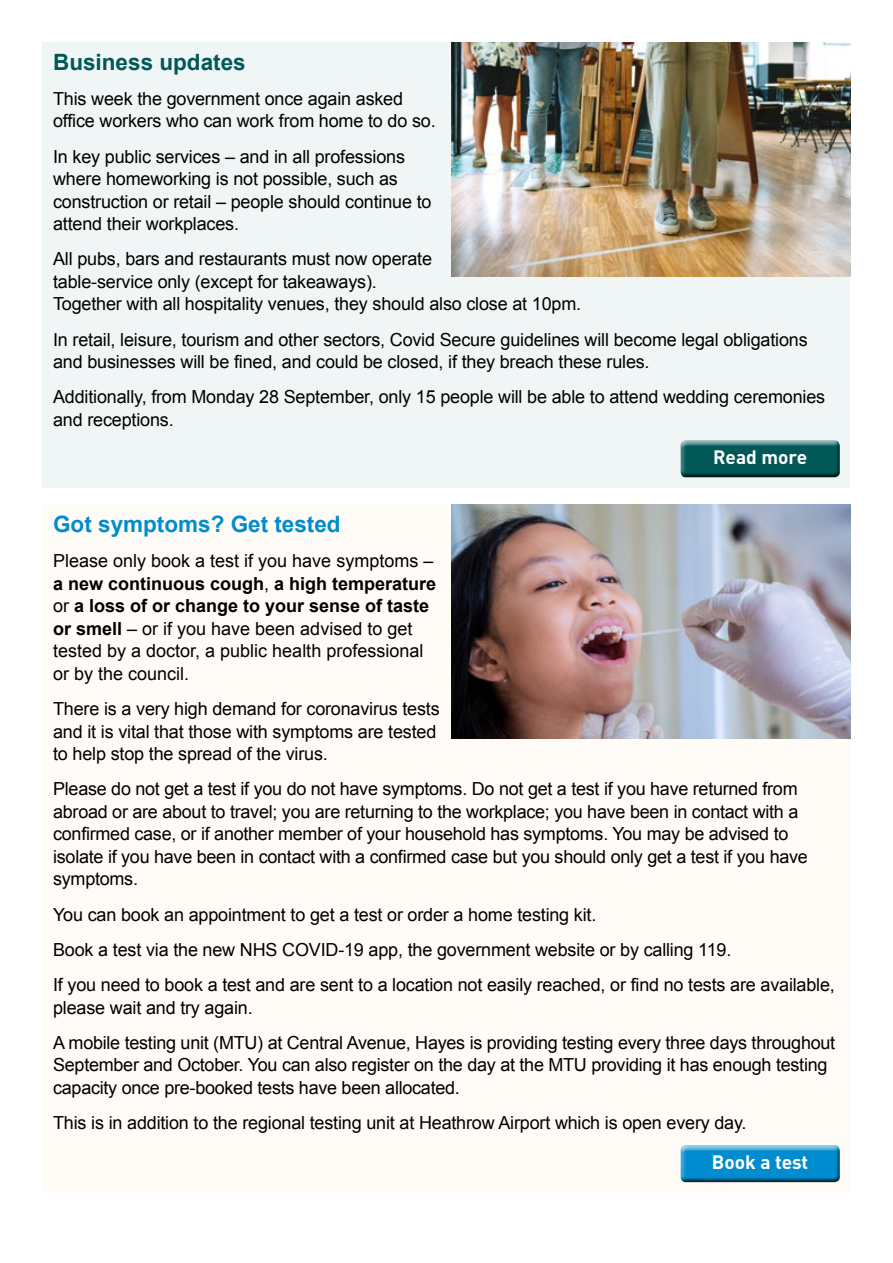
<style>
.page{position:relative;width:893px;height:1263px;background:#fff}
.page>*{position:absolute;margin:0;border:0;box-sizing:border-box;transform-origin:0 0}
.t1{font:700 22.5px "Arial";color:#008cce}
.t2{font:700 22.5px "Arial";color:#005957}
.t3{font:700 19.2px "DINOT";color:#fff}
.t4{font:18px/22.5px "Arial";letter-spacing:-.01em;color:#000}
.s1{font-weight:700}
</style>
<div class="page">
<div style="left:43px;top:43px;width:807px;height:445px;background:#f0f6f6"></div>
<div style="left:677px;top:439px;width:168px;height:40px;background:#000;opacity:.75"></div>
<img style="left:452px;top:43px;width:398px;height:233px">
<div style="left:43px;top:505px;width:807px;height:688px;background:#fffcf7"></div>
<div style="left:677px;top:1144px;width:168px;height:39px;background:#000;opacity:.75"></div>
<img style="left:452px;top:505px;width:398px;height:234px">
<p class="t2" style="left:53px;top:47px;width:194px">Business updates</p>
<p class="t4" style="left:53px;top:87px;width:384px">This week the government once again asked office workers who can work from home to do so.</p>
<p class="t4" style="left:53px;top:145px;width:380px">In key public services – and in all professions where homeworking is not possible, such as construction or retail – people should continue to attend their workplaces.</p>
<p class="t4" style="left:53px;top:248px;width:530px">All pubs, bars and restaurants must now operate<br>table-service only (except for takeaways).<br>Together with all hospitality venues, they should also close at 10pm.</p>
<p class="t4" style="left:53px;top:328px;width:756px">In retail, leisure, tourism and other sectors, Covid Secure guidelines will become legal obligations and businesses will be fined, and could be closed, if they breach these rules.</p>
<p class="t4" style="left:53px;top:386px;width:773px">Additionally, from Monday 28 September, only 15 people will be able to attend wedding ceremonies and receptions.</p>
<p class="t3" style="left:713px;top:444px;width:96px">Read more</p>
<p class="t1" style="left:53px;top:509px;width:289px">Got symptoms? Get tested</p>
<p class="t4" style="left:53px;top:550px;width:385px">Please only book a test if you have symptoms – <span class="s1">a new continuous cough</span>, <span class="s1">a high temperature </span>or <span class="s1">a loss of or change to your sense of taste or smell</span> – or if you have been advised to get tested by a doctor, a public health professional or by the council.</p>
<p class="t4" style="left:53px;top:698px;width:388px">There is a very high demand for coronavirus tests and it is vital that those with symptoms are tested to help stop the spread of the virus.</p>
<p class="t4" style="left:53px;top:778px;width:756px">Please do not get a test if you do not have symptoms. Do not get a test if you have returned from abroad or are about to travel; you are returning to the workplace; you have been in contact with a confirmed case, or if another member of your household has symptoms. You may be advised to isolate if you have been in contact with a confirmed case but you should only get a test if you have symptoms.</p>
<p class="t4" style="left:53px;top:897px;width:783px;line-height:35.2px">You can book an appointment to get a test or order a home testing kit.<br>Book a test via the new NHS COVID-19 app, the government website or by calling 119.<br>If you need to book a test and are sent to a location not easily reached, or find no tests are available,</p>
<p class="t4" style="left:53px;top:990px;width:784px;line-height:35.2px">please wait and try again.<br>A mobile testing unit (MTU) at Central Avenue, Hayes is providing testing every three days throughout</p>
<p class="t4" style="left:53px;top:1054px;width:776px">September and October. You can also register on the day at the MTU providing it has enough testing capacity once pre-booked tests have been allocated.</p>
<p class="t4" style="left:53px;top:1112px;width:695px">This is in addition to the regional testing unit at Heathrow Airport which is open every day.</p>
<p class="t3" style="left:712px;top:1149px;width:98px">Book a test</p>
</div>
